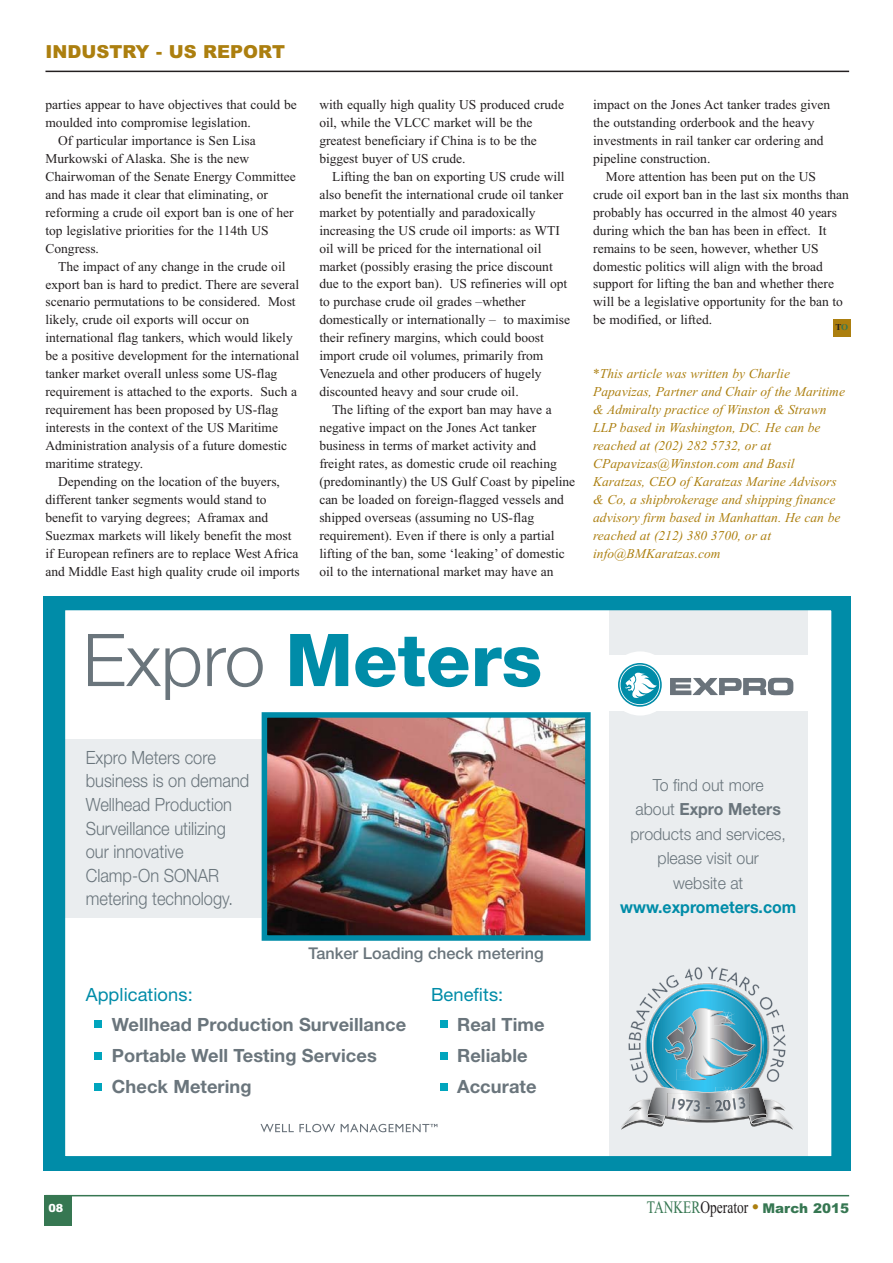
<style>
.page{position:relative;width:893px;height:1263px;background:#fff}
.page>*{position:absolute;margin:0;border:0;box-sizing:border-box;transform-origin:0 0}
.t1{font:800 72.9px "Helvetica Neue";color:#008ca8}
.t2{font:300 18.3px/23.5px "Helvetica Neue";color:#6a757c;scale:.9 1}
.t3{font:700 18.3px/31.2px "Helvetica Neue";letter-spacing:.005em;color:#6a757c}
.t4{font:18.3px "Helvetica Neue";letter-spacing:.005em;color:#008ca8}
.t5{font:900 18px "Arial";color:#ac7f0f}
.t6{font:300 16.8px/24.3px "Helvetica Neue";color:#6a757c;text-align:center;scale:.95 1}
.t7{font:500 16.2px "Helvetica Neue";color:#6a757c}
.t8{font:13.5px "Times New Roman";color:#231f20}
.t9{font:italic 13.5px/18px "Times New Roman";color:#ac7f0f}
.t10{font:900 13.5px "Arial";color:#367752}
.t11{font:900 11.25px "Arial";color:#fff}
.t12{font:700 9px "Times New Roman";color:#231f20}
.s1{color:#367752}
.s2{font-weight:300;color:#6a757c}
.s3{font-weight:700}
.s4{font-weight:700;color:#008ca8}
.s5{font-family:"Times New Roman";font-weight:400;font-size:17.55px}
.s6{font-family:"Times New Roman";font-weight:400;font-size:17.55px;color:#231f20}
</style>
<div class="page">
<hr style="left:45px;top:71px;width:804px;height:1px;background:#231f20">
<hr style="left:45px;top:1195px;width:804px;height:1px;background:#367752">
<div style="left:44px;top:1196px;width:27px;height:30px;background:#367752"></div>
<div style="left:833px;top:320px;width:17px;height:17px;background:#ac7f0f"></div>
<svg style="left:44px;top:596px;width:806px;height:575px"></svg>
<svg style="left:260px;top:1124px;width:177px;height:8px"></svg>
<img style="left:268px;top:719px;width:315px;height:215px">
<div style="left:261px;top:712px;width:329px;height:229px;border:6px solid #008ca8"></div>
<svg style="left:620px;top:967px;width:173px;height:163px;background:#a2c2cd"></svg>
<div style="left:95px;top:1021px;width:7px;height:7px;background:#00a5bd"></div>
<div style="left:95px;top:1052px;width:7px;height:7px;background:#00a5bd"></div>
<div style="left:95px;top:1083px;width:7px;height:8px;background:#00a5bd"></div>
<div style="left:440px;top:1021px;width:8px;height:7px;background:#00a5bd"></div>
<div style="left:440px;top:1052px;width:8px;height:7px;background:#00a5bd"></div>
<div style="left:440px;top:1083px;width:8px;height:8px;background:#00a5bd"></div>
<p class="t5" style="left:45px;top:45px;width:241px">INDUSTRY - US REPORT</p>
<p class="t8" style="left:45px;top:100px;width:253px">parties appear to have objectives that could be</p>
<p class="t8" style="left:45px;top:117px;width:207px">moulded into compromise legislation.</p>
<p class="t8" style="left:58px;top:135px;width:199px">Of particular importance is Sen Lisa</p>
<p class="t8" style="left:45px;top:153px;width:205px">Murkowski of Alaska. She is the new</p>
<p class="t8" style="left:45px;top:171px;width:252px">Chairwoman of the Senate Energy Committee</p>
<p class="t8" style="left:45px;top:189px;width:224px">and has made it clear that eliminating, or</p>
<p class="t8" style="left:45px;top:207px;width:250px">reforming a crude oil export ban is one of her</p>
<p class="t8" style="left:45px;top:225px;width:225px">top legislative priorities for the 114th US</p>
<p class="t8" style="left:45px;top:243px;width:55px">Congress.</p>
<p class="t8" style="left:58px;top:261px;width:229px">The impact of any change in the crude oil</p>
<p class="t8" style="left:45px;top:279px;width:255px">export ban is hard to predict. There are several</p>
<p class="t8" style="left:45px;top:297px;width:252px">scenario permutations to be considered. Most</p>
<p class="t8" style="left:45px;top:315px;width:205px">likely, crude oil exports will occur on</p>
<p class="t8" style="left:45px;top:333px;width:249px">international flag tankers, which would likely</p>
<p class="t8" style="left:45px;top:351px;width:255px">be a positive development for the international</p>
<p class="t8" style="left:45px;top:369px;width:233px">tanker market overall unless some US-flag</p>
<p class="t8" style="left:45px;top:387px;width:253px">requirement is attached to the exports. Such a</p>
<p class="t8" style="left:45px;top:405px;width:234px">requirement has been proposed by US-flag</p>
<p class="t8" style="left:45px;top:423px;width:234px">interests in the context of the US Maritime</p>
<p class="t8" style="left:45px;top:441px;width:243px">Administration analysis of a future domestic</p>
<p class="t8" style="left:45px;top:459px;width:99px">maritime strategy.</p>
<p class="t8" style="left:58px;top:477px;width:223px">Depending on the location of the buyers,</p>
<p class="t8" style="left:45px;top:495px;width:223px">different tanker segments would stand to</p>
<p class="t8" style="left:45px;top:513px;width:224px">benefit to varying degrees; Aframax and</p>
<p class="t8" style="left:45px;top:531px;width:248px">Suezmax markets will likely benefit the most</p>
<p class="t8" style="left:45px;top:549px;width:254px">if European refiners are to replace West Africa</p>
<p class="t8" style="left:45px;top:567px;width:256px">and Middle East high quality crude oil imports</p>
<p class="t8" style="left:319px;top:100px;width:246px">with equally high quality US produced crude</p>
<p class="t8" style="left:319px;top:117px;width:215px">oil, while the VLCC market will be the</p>
<p class="t8" style="left:319px;top:135px;width:219px">greatest beneficiary if China is to be the</p>
<p class="t8" style="left:319px;top:153px;width:148px">biggest buyer of US crude.</p>
<p class="t8" style="left:332px;top:171px;width:234px">Lifting the ban on exporting US crude will</p>
<p class="t8" style="left:319px;top:189px;width:245px">also benefit the international crude oil tanker</p>
<p class="t8" style="left:319px;top:207px;width:218px">market by potentially and paradoxically</p>
<p class="t8" style="left:319px;top:225px;width:242px">increasing the US crude oil imports: as WTI</p>
<p class="t8" style="left:319px;top:243px;width:224px">oil will be priced for the international oil</p>
<p class="t8" style="left:319px;top:261px;width:235px">market (possibly erasing the price discount</p>
<p class="t8" style="left:319px;top:279px;width:249px">due to the export ban). US refineries will opt</p>
<p class="t8" style="left:319px;top:297px;width:208px">to purchase crude oil grades –whether</p>
<p class="t8" style="left:319px;top:315px;width:252px">domestically or internationally – to maximise</p>
<p class="t8" style="left:319px;top:333px;width:226px">their refinery margins, which could boost</p>
<p class="t8" style="left:319px;top:351px;width:225px">import crude oil volumes, primarily from</p>
<p class="t8" style="left:319px;top:369px;width:224px">Venezuela and other producers of hugely</p>
<p class="t8" style="left:319px;top:387px;width:201px">discounted heavy and sour crude oil.</p>
<p class="t8" style="left:332px;top:405px;width:221px">The lifting of the export ban may have a</p>
<p class="t8" style="left:319px;top:423px;width:218px">negative impact on the Jones Act tanker</p>
<p class="t8" style="left:319px;top:441px;width:218px">business in terms of market activity and</p>
<p class="t8" style="left:319px;top:459px;width:239px">freight rates, as domestic crude oil reaching</p>
<p class="t8" style="left:319px;top:477px;width:257px">(predominantly) the US Gulf Coast by pipeline</p>
<p class="t8" style="left:319px;top:495px;width:246px">can be loaded on foreign-flagged vessels and</p>
<p class="t8" style="left:319px;top:513px;width:216px">shipped overseas (assuming no US-flag</p>
<p class="t8" style="left:319px;top:531px;width:237px">requirement). Even if there is only a partial</p>
<p class="t8" style="left:319px;top:549px;width:247px">lifting of the ban, some ‘leaking’ of domestic</p>
<p class="t8" style="left:319px;top:567px;width:235px">oil to the international market may have an</p>
<p class="t8" style="left:593px;top:99px;width:238px">impact on the Jones Act tanker trades given</p>
<p class="t8" style="left:593px;top:117px;width:223px">the outstanding orderbook and the heavy</p>
<p class="t8" style="left:593px;top:135px;width:232px">investments in rail tanker car ordering and</p>
<p class="t8" style="left:593px;top:153px;width:119px">pipeline construction.</p>
<p class="t8" style="left:606px;top:171px;width:212px">More attention has been put on the US</p>
<p class="t8" style="left:593px;top:189px;width:257px">crude oil export ban in the last six months than</p>
<p class="t8" style="left:593px;top:207px;width:245px">probably has occurred in the almost 40 years</p>
<p class="t8" style="left:593px;top:225px;width:235px">during which the ban has been in effect. It</p>
<p class="t8" style="left:593px;top:243px;width:227px">remains to be seen, however, whether US</p>
<p class="t8" style="left:593px;top:261px;width:231px">domestic politics will align with the broad</p>
<p class="t8" style="left:593px;top:279px;width:242px">support for lifting the ban and whether there</p>
<p class="t8" style="left:593px;top:297px;width:251px">will be a legislative opportunity for the ban to</p>
<p class="t8" style="left:593px;top:315px;width:120px">be modified, or lifted.</p>
<p class="t12" style="left:835px;top:324px;width:14px">T<span class="s1">O</span></p>
<p class="t9" style="left:593px;top:366px;width:253px">*This article was written by Charlie Papavizas, Partner and Chair of the Maritime &amp; Admiralty practice of Winston &amp; Strawn LLP based in Washington, DC. He can be reached at (202) 282 5732, or at CPapavizas@Winston.com and Basil Karatzas, CEO of Karatzas Marine Advisors &amp; Co, a shipbrokerage and shipping finance advisory firm based in Manhattan. He can be reached at (212) 380 3700, or at info@BMKaratzas.com</p>
<p class="t1" style="left:83px;top:634px;width:461px"><span class="s2">Expro</span> Meters</p>
<p class="t2" style="left:86px;top:747px;width:183px">Expro Meters core business is on demand<br>Wellhead Production<br>Surveillance utilizing our innovative<br>Clamp-On SONAR metering technology.</p>
<p class="t7" style="left:308px;top:947px;width:236px">Tanker Loading check metering</p>
<p class="t4" style="left:86px;top:988px;width:108px">Applications:</p>
<p class="t4" style="left:431px;top:988px;width:74px">Benefits:</p>
<p class="t3" style="left:112px;top:1010px;width:296px">Wellhead Production Surveillance<br>Portable Well Testing Services<br>Check Metering</p>
<p class="t3" style="left:457px;top:1010px;width:89px">Real Time<br>Reliable<br>Accurate</p>
<p class="t6" style="left:620px;top:775px;width:187px">To find out more<br>about <span class="s3">Expro Meters </span>products and services, please visit our<br>website at <span class="s4">www.exprometers.com</span></p>
<p class="t11" style="left:48px;top:1204px;width:16px">08</p>
<p class="t10" style="left:647px;top:1204px;width:204px"><span class="s5">TANKER</span><span class="s6">Operator</span> March 2015</p>
</div>
